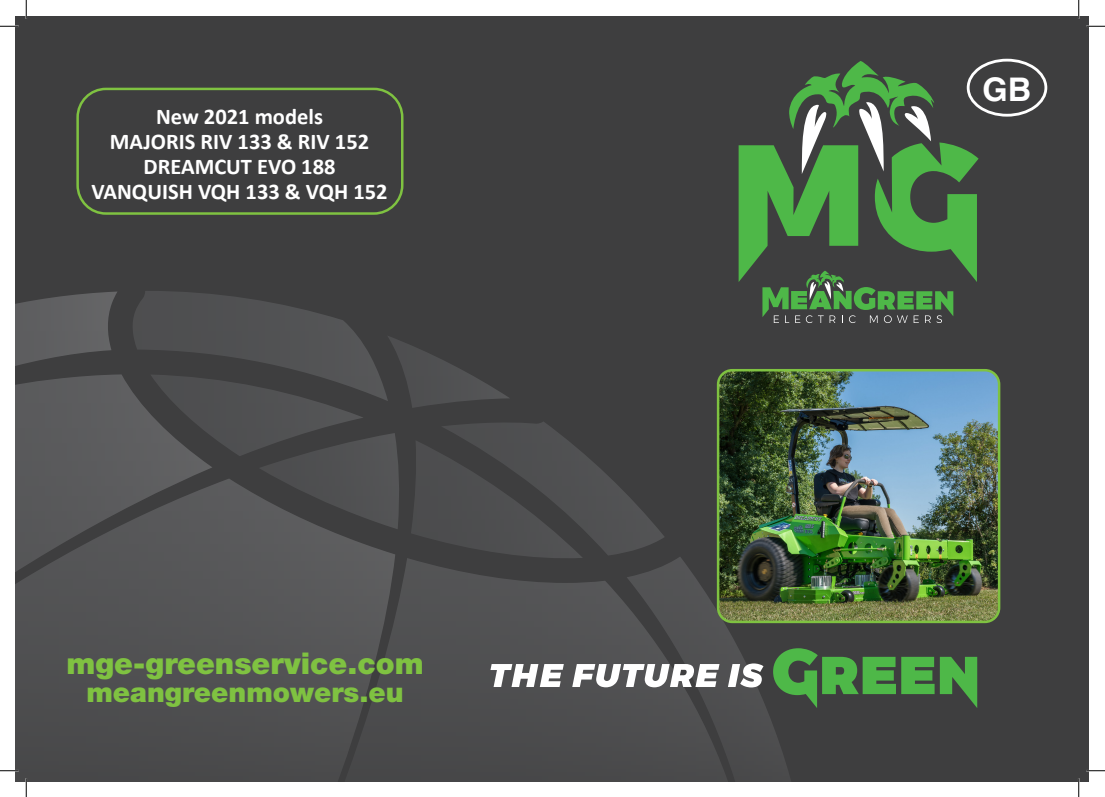
<style>
.page{position:relative;width:1105px;height:797px;background:#fff}
.page>*{position:absolute;margin:0;border:0;box-sizing:border-box;transform-origin:0 0}
.t1{font:700 32.5px "Helvetica";color:#fff}
.t2{font:900 30px "Helvetica Neue";color:#7fc241}
.t3{font:900 27.5px "Helvetica Neue";color:#7fc241}
.t4{font:700 22.5px/25px "Calibri";color:#fff;text-align:center}
</style>
<div class="page">
<div style="left:16px;top:16px;width:1073px;height:765px;background:#3e3e3f"></div>
<div style="left:16px;top:374px;width:115px;height:104px;background:#5b5b5d"></div>
<svg style="left:16px;top:478px;width:317px;height:303px"></svg>
<svg style="left:16px;top:291px;width:102px;height:127px"></svg>
<svg style="left:131px;top:291px;width:533px;height:269px"></svg>
<svg style="left:333px;top:558px;width:294px;height:223px"></svg>
<svg style="left:627px;top:556px;width:172px;height:225px"></svg>
<svg style="left:490px;top:664px;width:74px;height:23px;background:#b8b8b9"></svg>
<svg style="left:572px;top:664px;width:147px;height:23px;background:#b9b9b9"></svg>
<svg style="left:728px;top:663px;width:35px;height:24px"></svg>
<svg style="left:940px;top:657px;width:37px;height:51px"></svg>
<svg style="left:773px;top:648px;width:161px;height:60px"></svg>
<img style="left:718px;top:370px;width:281px;height:252px">
<div style="left:717px;top:369px;width:283px;height:254px;border:2px solid #7fc241;border-radius:14px"></div>
<div style="left:76px;top:88px;width:327px;height:127px;border:2px solid #7fc241;border-radius:28px"></div>
<svg style="left:739px;top:58px;width:309px;height:265px"></svg>
<svg style="left:0;top:25px;width:19px;height:2px"></svg>
<svg style="left:1086px;top:25px;width:19px;height:2px"></svg>
<svg style="left:0;top:770px;width:19px;height:1px"></svg>
<svg style="left:1086px;top:770px;width:19px;height:1px"></svg>
<svg style="left:25px;top:0;width:2px;height:19px"></svg>
<svg style="left:25px;top:778px;width:2px;height:19px"></svg>
<svg style="left:1078px;top:0;width:1px;height:19px"></svg>
<svg style="left:1078px;top:778px;width:1px;height:19px"></svg>
<p class="t4" style="left:91px;top:104px;width:298px">New 2021 models<br>MAJORIS RIV 133 &amp; RIV 152<br>DREAMCUT EVO 188<br>VANQUISH VQH 133 &amp; VQH 152</p>
<h2 class="t2" style="left:67px;top:646px;width:359px">mge-greenservice.com</h2>
<p class="t3" style="left:86px;top:675px;width:319px">meangreenmowers.eu</p>
<h1 class="t1" style="left:982px;top:63px;width:50px">GB</h1>
</div>
